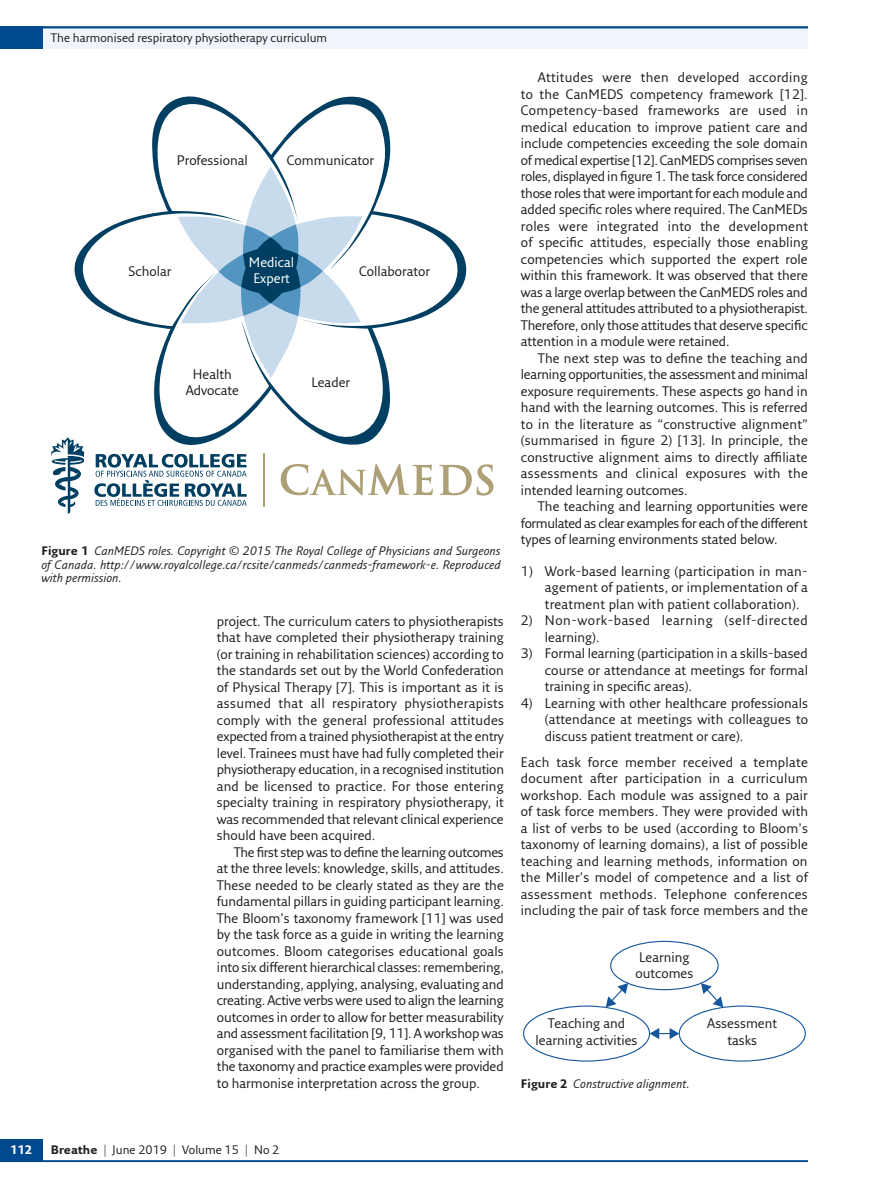
<style>
.page{position:relative;width:893px;height:1191px;background:#fff}
.page>*{position:absolute;margin:0;border:0;box-sizing:border-box;transform-origin:0 0}
.t1{font:13.5px/16.5px "Fresco Sans Pro";color:#231f20;text-align:justify}
.t2{font:13.5px/16.5px "Fresco Sans Pro";letter-spacing:.04em;color:#231f20}
.t3{font:13.5px/16.2px "Fresco Sans Pro";color:#fff;text-align:center}
.t4{font:italic 12px/13.5px "Fresco Sans Pro";color:#231f20;text-align:justify}
.t5{font:12px "Fresco Sans Pro";color:#231f20}
.t6{font:700 12px "Fresco Sans Pro";color:#fff}
.s1{font-weight:700;font-style:normal}
.s2{font-weight:700}
</style>
<div class="page">
<hr style="left:0;top:1160px;width:808px;height:2px;background:#01498e">
<div style="left:0;top:1138px;width:43px;height:23px;background:#01498e"></div>
<div style="left:0;top:26px;width:808px;height:23px;background:#eff5fb"></div>
<hr style="left:0;top:26px;width:808px;height:2px;background:#01498e">
<div style="left:0;top:26px;width:43px;height:23px;background:#01498e"></div>
<svg style="left:74px;top:96px;width:393px;height:349px"></svg>
<svg style="left:281px;top:464px;width:152px;height:31px"></svg>
<svg style="left:439px;top:464px;width:54px;height:31px"></svg>
<hr style="left:263px;top:453px;width:1px;height:54px;background:#aea076">
<svg style="left:51px;top:437px;width:33px;height:77px"></svg>
<svg style="left:94px;top:454px;width:153px;height:52px"></svg>
<div style="left:171px;top:146px;width:79px;height:20px;background:#fff"></div>
<div style="left:107px;top:261px;width:79px;height:20px;background:#fff"></div>
<div style="left:175px;top:359px;width:65px;height:37px;background:#fff"></div>
<div style="left:297px;top:359px;width:65px;height:37px;background:#fff"></div>
<div style="left:352px;top:253px;width:87px;height:38px;background:#fff"></div>
<div style="left:284px;top:147px;width:95px;height:19px;background:#fff"></div>
<svg style="left:124px;top:151px;width:310px;height:240px"></svg>
<svg style="left:523px;top:940px;width:283px;height:121px"></svg>
<p class="t5" style="left:51px;top:30px;width:278px">The harmonised respiratory physiotherapy curriculum</p>
<p class="t1" style="left:177px;top:151px;width:73px">Professional</p>
<p class="t1" style="left:287px;top:151px;width:89px">Communicator</p>
<p class="t3" style="left:249px;top:254px;width:47px">Medical<br>Expert</p>
<p class="t1" style="left:129px;top:262px;width:44px">Scholar</p>
<p class="t1" style="left:359px;top:262px;width:72px">Collaborator</p>
<p class="t1" style="left:186px;top:366px;width:55px;text-align:center">Health<br>Advocate</p>
<p class="t1" style="left:311px;top:373px;width:40px">Leader</p>
<p class="t4" style="left:41px;top:544px;width:461px"><span class="s1">Figure 1</span> CanMEDS roles. Copyright © 2015 The Royal College of Physicians and Surgeons of Canada. http://www.royalcollege.ca/rcsite/canmeds/canmeds-framework-e. Reproduced with permission.</p>
<p class="t1" style="left:217px;top:612px;width:289px">project. The curriculum caters to physiotherapists that have completed their physiotherapy training (or training in rehabilitation sciences) according to the standards set out by the World Confederation of Physical Therapy [7]. This is important as it is assumed that all respiratory physiotherapists comply with the general professional attitudes expected from a trained physiotherapist at the entry level. Trainees must have had fully completed their physiotherapy education, in a recognised institution and be licensed to practice. For those entering specialty training in respiratory physiotherapy, it was recommended that relevant clinical experience should have been acquired.</p>
<p class="t1" style="left:217px;top:843px;width:289px;text-indent:17px">The first step was to define the learning outcomes at the three levels: knowledge, skills, and attitudes.<br>These needed to be clearly stated as they are the fundamental pillars in guiding participant learning.<br>The Bloom’s taxonomy framework [11] was used by the task force as a guide in writing the learning outcomes. Bloom categorises educational goals into six different hierarchical classes: remembering, understanding, applying, analysing, evaluating and creating. Active verbs were used to align the learning outcomes in order to allow for better measurability and assessment facilitation [9, 11]. A workshop was organised with the panel to familiarise them with the taxonomy and practice examples were provided to harmonise interpretation across the group.</p>
<p class="t1" style="left:521px;top:69px;width:289px;text-indent:17px">Attitudes were then developed according to the CanMEDS competency framework [12].<br>Competency-based frameworks are used in medical education to improve patient care and include competencies exceeding the sole domain of medical expertise [12]. CanMEDS comprises seven roles, displayed in figure 1. The task force considered those roles that were important for each module and added specific roles where required. The CanMEDs roles were integrated into the development of specific attitudes, especially those enabling competencies which supported the expert role within this framework. It was observed that there was a large overlap between the CanMEDS roles and the general attitudes attributed to a physiotherapist.<br>Therefore, only those attitudes that deserve specific attention in a module were retained.</p>
<p class="t1" style="left:521px;top:349px;width:289px;text-indent:17px">The next step was to define the teaching and learning opportunities, the assessment and minimal exposure requirements. These aspects go hand in hand with the learning outcomes. This is referred to in the literature as “constructive alignment” (summarised in figure 2) [13]. In principle, the constructive alignment aims to directly affiliate assessments and clinical exposures with the intended learning outcomes.</p>
<p class="t1" style="left:521px;top:498px;width:288px;text-indent:17px">The teaching and learning opportunities were formulated as clear examples for each of the different types of learning environments stated below.</p>
<p class="t1" style="left:545px;top:562px;width:264px;text-indent:-24px">1) Work-based learning (participation in man&shy;agement of patients, or implementation of a treatment plan with patient collaboration).</p>
<p class="t2" style="left:545px;top:612px;width:265px;text-indent:-24px">2) Non-work-based learning (self-directed learning).</p>
<p class="t1" style="left:545px;top:645px;width:265px;text-indent:-24px">3) Formal learning (participation in a skills-based course or attendance at meetings for formal training in specific areas).</p>
<p class="t1" style="left:545px;top:694px;width:265px;text-indent:-24px">4) Learning with other healthcare professionals (attendance at meetings with colleagues to discuss patient treatment or care).</p>
<p class="t1" style="left:521px;top:753px;width:289px">Each task force member received a template document after participation in a curriculum workshop. Each module was assigned to a pair of task force members. They were provided with a list of verbs to be used (according to Bloom’s taxonomy of learning domains), a list of possible teaching and learning methods, information on the Miller’s model of competence and a list of assessment methods. Telephone conferences including the pair of task force members and the</p>
<p class="t1" style="left:635px;top:948px;width:60px">Learning outcomes</p>
<p class="t1" style="left:536px;top:1015px;width:103px;text-align:center">Teaching and learning activities</p>
<p class="t1" style="left:707px;top:1015px;width:71px;text-align:center">Assessment tasks</p>
<p class="t4" style="left:521px;top:1076px;width:170px"><span class="s1">Figure 2</span> Constructive alignment.</p>
<p class="t6" style="left:11px;top:1142px;width:23px">112</p>
<p class="t5" style="left:51px;top:1142px;width:230px"><span class="s2">Breathe</span> | June 2019 | Volume 15 | No 2</p>
</div>
